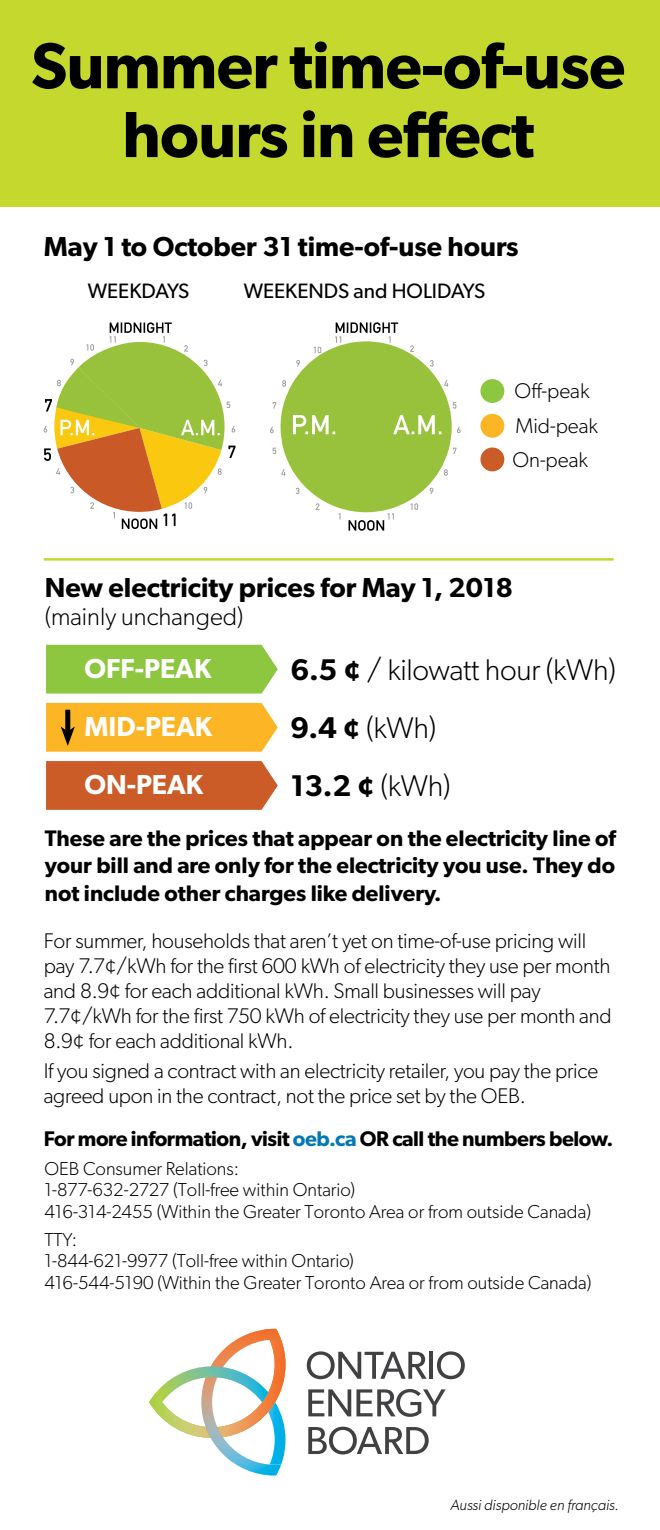
<style>
.page{position:relative;width:660px;height:1530px;background:#fff}
.page>*{position:absolute;margin:0;border:0;box-sizing:border-box;transform-origin:0 0}
.t1{font:600 65.25px/68.8px "Gibson";letter-spacing:-.01em;color:#000;text-align:center}
.t2{font:300 30px "Gibson";letter-spacing:-.01em;color:#000}
.t3{font:600 30px "Gibson";color:#000}
.t4{font:600 27.5px "Gibson";color:#000}
.t5{font:600 27.5px "Gibson";color:#fff}
.t6{font:300 25px "Gibson";color:#000}
.t7{font:600 22.5px/27.5px "Gibson";color:#000;text-align:justify}
.t8{font:300 21.25px/25px "Gibson";letter-spacing:-.01em;color:#000}
.t9{font:600 21.25px "Gibson";letter-spacing:-.02em;color:#000}
.t10{font:21px "Gibson";color:#000}
.t11{font:300 18.75px "Gibson";color:#000}
.copy{font:italic 300 15px "Gibson";color:#000}
.s1{font-weight:600}
.s2{font-weight:300}
.s3{color:#0478b4}
</style>
<div class="page">
<svg style="left:44px;top:322px;width:191px;height:207px"></svg>
<svg style="left:270px;top:322px;width:191px;height:209px"></svg>
<div style="left:480px;top:379px;width:24px;height:24px;background:#8dc63f;border-radius:50%"></div>
<div style="left:480px;top:448px;width:24px;height:23px;background:#cb5c28;border-radius:50%"></div>
<div style="left:480px;top:414px;width:24px;height:24px;background:#fcb525;border-radius:50%"></div>
<hr style="left:44px;top:558px;width:570px;height:3px;background:#c4d82e">
<div style="left:0;top:0;width:660px;height:207px;background:#c4d82e"></div>
<svg style="left:307px;top:1351px;width:120px;height:28px"></svg>
<hr style="left:429px;top:1352px;width:4px;height:27px;background:#414042">
<svg style="left:437px;top:1351px;width:28px;height:28px"></svg>
<svg style="left:308px;top:1389px;width:138px;height:28px"></svg>
<svg style="left:308px;top:1427px;width:121px;height:28px"></svg>
<img style="left:281px;top:1438px;width:4px;height:27px">
<img style="left:211px;top:1438px;width:70px;height:38px">
<svg style="left:149px;top:1329px;width:136px;height:109px"></svg>
<div style="left:46px;top:645px;width:232px;height:49px;background:#8dc63f"></div>
<svg style="left:46px;top:761px;width:232px;height:49px;background:#cc6230"></svg>
<svg style="left:46px;top:703px;width:232px;height:49px;background:#f7b42d"></svg>
<p class="t1" style="left:31px;top:30px;width:596px">Summer time-of-use hours in effect</p>
<p class="t4" style="left:44px;top:230px;width:476px">May 1 to October 31 time-of-use hours</p>
<p class="t10" style="left:88px;top:279px;width:103px">WEEKDAYS</p>
<p class="t10" style="left:244px;top:279px;width:243px">WEEKENDS and HOLIDAYS</p>
<p class="t8" style="left:514px;top:378px;width:76px">Off-peak</p>
<p class="t8" style="left:515px;top:413px;width:84px">Mid-peak</p>
<p class="t8" style="left:512px;top:447px;width:77px">On-peak</p>
<p class="t4" style="left:45px;top:572px;width:470px">New electricity prices for May 1, 2018</p>
<p class="t6" style="left:45px;top:601px;width:200px">(mainly unchanged)</p>
<p class="t5" style="left:84px;top:652px;width:128px">OFF-PEAK</p>
<p class="t5" style="left:84px;top:710px;width:129px">MID-PEAK</p>
<p class="t5" style="left:84px;top:768px;width:120px">ON-PEAK</p>
<p class="t2" style="left:291px;top:652px;width:327px"><span class="s1">6.5 ¢</span> / kilowatt hour (kWh)</p>
<p class="t2" style="left:291px;top:710px;width:147px"><span class="s1">9.4 ¢</span> (kWh)</p>
<p class="t3" style="left:291px;top:768px;width:161px">13.2 ¢ <span class="s2">(kWh)</span></p>
<p class="t7" style="left:45px;top:824px;width:572px">These are the prices that appear on the electricity line of your bill and are only for the electricity you use. They do not include other charges like delivery.</p>
<p class="t8" style="left:44px;top:928px;width:569px">For summer, households that aren’t yet on time-of-use pricing will pay 7.7¢/kWh for the first 600 kWh of electricity they use per month and 8.9¢ for each additional kWh. Small businesses will pay 7.7¢/kWh for the first 750 kWh of electricity they use per month and 8.9¢ for each additional kWh.</p>
<p class="t8" style="left:44px;top:1058px;width:556px">If you signed a contract with an electricity retailer, you pay the price agreed upon in the contract, not the price set by the OEB.</p>
<p class="t9" style="left:44px;top:1126px;width:571px">For more information, visit <span class="s3">oeb.ca</span> OR call the numbers below.</p>
<p class="t11" style="left:44px;top:1157px;width:196px">OEB Consumer Relations:</p>
<p class="t11" style="left:44px;top:1179px;width:312px">1-877-632-2727 (Toll-free within Ontario)</p>
<p class="t11" style="left:44px;top:1200px;width:548px">416-314-2455 (Within the Greater Toronto Area or from outside Canada)</p>
<p class="t11" style="left:44px;top:1228px;width:34px">TTY:</p>
<p class="t11" style="left:44px;top:1250px;width:311px">1-844-621-9977 (Toll-free within Ontario)</p>
<p class="t11" style="left:44px;top:1271px;width:549px">416-544-5190 (Within the Greater Toronto Area or from outside Canada)</p>
<p class="copy" style="left:451px;top:1496px;width:170px">Aussi disponible en français.</p>
</div>
